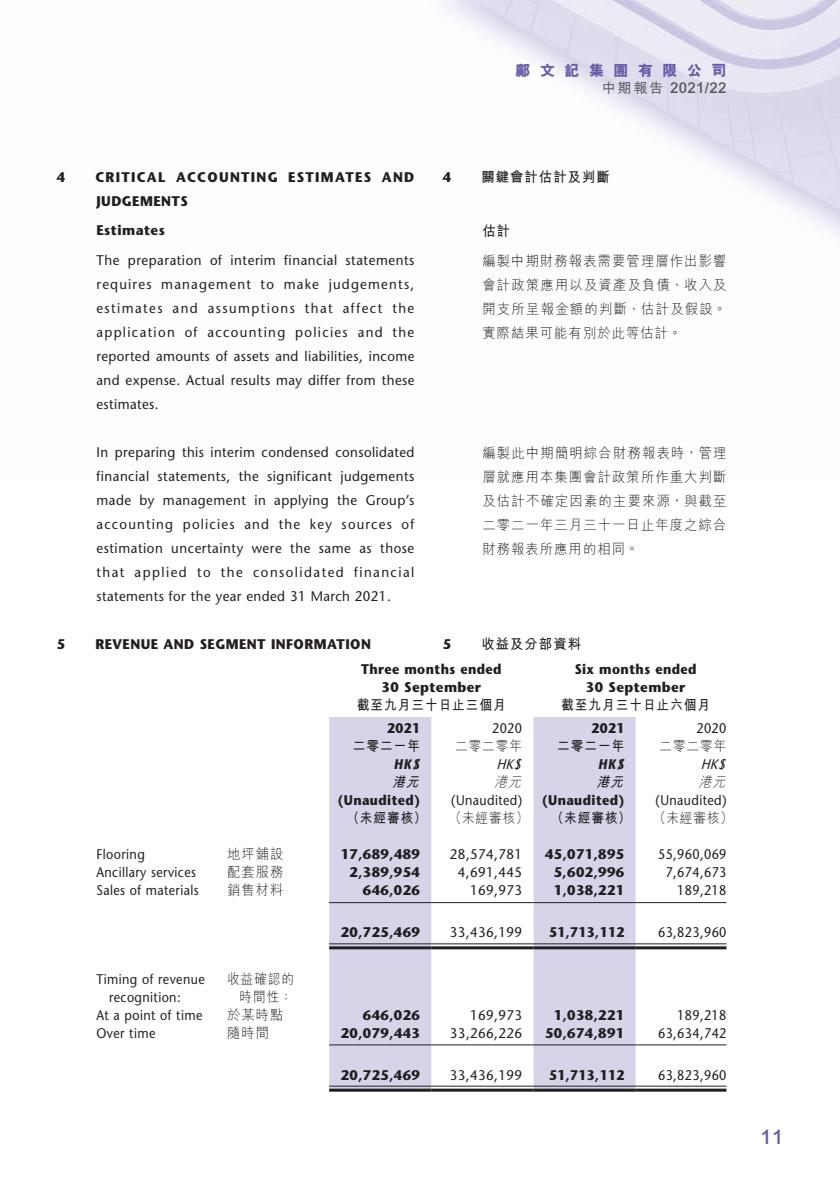
<style>
.page{position:relative;width:840px;height:1191px;background:#fff}
.page>*{position:absolute;margin:0;border:0;box-sizing:border-box;transform-origin:0 0}
.t1{font:500 20px "Arial MT Std";color:#685da8}
.t2{font:500 15px "Arial MT Std";letter-spacing:.03em;color:#57585a}
.t3{font:800 15px "M Hei HK";letter-spacing:.63em;color:#685da8}
.t4{font:500 14px/24px "Stone Sans Std";letter-spacing:.03em;color:#231f20;text-align:justify;scale:.95 1}
.t5{font:500 14px/18px "Stone Sans Std";letter-spacing:.03em;color:#231f20;scale:.9 1}
.t6{font:700 14px/24.4px "Stone Sans Std";letter-spacing:.03em;color:#231f20;scale:.95 1}
.t7{font:300 14px/24px "M Hei HK";letter-spacing:.085em;color:#231f20;text-align:justify;scale:.95 1}
.t8{font:700 14px/18px "Stone Sans Std";letter-spacing:.03em;color:#231f20;text-align:center;scale:.9 1}
.t9{font:700 14px "M Hei HK";letter-spacing:.08em;color:#231f20;scale:.9 1}
.t10{font:700 14px/24px "Stone Sans Std";letter-spacing:.095em;color:#231f20;scale:.95 1}
.t11{font:300 14px/18px "M Hei HK";letter-spacing:.085em;color:#231f20;text-align:right;scale:.9 1}
.t12{font:700 14px "M Hei HK";letter-spacing:.08em;color:#231f20;scale:.95 1}
.t13{font:italic 700 14px "Stone Sans Std";color:#231f20;scale:.9 1}
.t14{font:italic 500 14px "Stone Sans Std";color:#231f20;scale:.9 1}
.t15{font:italic 700 14px "M Hei HK";color:#231f20;scale:.9 1}
.t16{font:italic 300 14px "M Hei HK";color:#231f20;scale:.9 1}
.s1{font-family:"M Hei HK";font-weight:700;font-size:14px;color:#636366}
</style>
<div class="page">
<img style="left:444px;top:0;width:395px;height:233px">
<svg style="left:329px;top:717px;width:306px;height:371px;fill:#d6d4e9"></svg>
<hr style="left:329px;top:902px;width:102px;height:1px;background:#231f20">
<hr style="left:431px;top:902px;width:102px;height:1px;background:#231f20">
<hr style="left:533px;top:902px;width:102px;height:1px;background:#231f20">
<hr style="left:635px;top:902px;width:91px;height:1px;background:#231f20">
<hr style="left:329px;top:943px;width:102px;height:1px;background:#231f20">
<hr style="left:329px;top:946px;width:102px;height:3px;background:#231f20">
<hr style="left:431px;top:943px;width:102px;height:1px;background:#231f20">
<hr style="left:431px;top:946px;width:102px;height:3px;background:#231f20">
<hr style="left:533px;top:943px;width:102px;height:1px;background:#231f20">
<hr style="left:533px;top:946px;width:102px;height:3px;background:#231f20">
<hr style="left:635px;top:943px;width:91px;height:1px;background:#231f20">
<hr style="left:635px;top:946px;width:91px;height:3px;background:#231f20">
<hr style="left:329px;top:1044px;width:102px;height:1px;background:#231f20">
<hr style="left:431px;top:1044px;width:102px;height:1px;background:#231f20">
<hr style="left:533px;top:1044px;width:102px;height:1px;background:#231f20">
<hr style="left:635px;top:1044px;width:91px;height:1px;background:#231f20">
<hr style="left:329px;top:1085px;width:102px;height:1px;background:#231f20">
<hr style="left:329px;top:1088px;width:102px;height:3px;background:#231f20">
<hr style="left:431px;top:1085px;width:102px;height:1px;background:#231f20">
<hr style="left:431px;top:1088px;width:102px;height:3px;background:#231f20">
<hr style="left:533px;top:1085px;width:102px;height:1px;background:#231f20">
<hr style="left:533px;top:1088px;width:102px;height:3px;background:#231f20">
<hr style="left:635px;top:1085px;width:91px;height:1px;background:#231f20">
<hr style="left:635px;top:1088px;width:91px;height:3px;background:#231f20">
<p class="t3" style="left:515px;top:60px;width:212px">鄺文記集團有限公司</p>
<p class="t2" style="left:601px;top:79px;width:126px"><span class="s1">中期報告</span> 2021/22</p>
<p class="t6" style="left:442px;top:165px;width:10px">4</p>
<p class="t12" style="left:481px;top:166px;width:137px">關鍵會計估計及判斷</p>
<p class="t6" style="left:57px;top:165px;width:10px">4</p>
<p class="t10" style="left:95px;top:165px;width:337px">CRITICAL ACCOUNTING ESTIMATES AND<br>JUDGEMENTS</p>
<p class="t6" style="left:96px;top:218px;width:73px">Estimates</p>
<p class="t4" style="left:96px;top:248px;width:336px">The preparation of interim financial statements requires management to make judgements, estimates and assumptions that affect the application of accounting policies and the reported amounts of assets and liabilities, income and expense. Actual results may differ from these estimates.</p>
<p class="t4" style="left:96px;top:440px;width:336px">In preparing this interim condensed consolidated financial statements, the significant judgements made by management in applying the Group’s accounting policies and the key sources of estimation uncertainty were the same as those that applied to the consolidated financial statements for the year ended 31 March 2021.</p>
<p class="t6" style="left:57px;top:632px;width:10px">5</p>
<p class="t6" style="left:361px;top:632px;width:149px;text-indent:-265px">REVENUE AND SEGMENT INFORMATION<br>Three months ended</p>
<p class="t6" style="left:381px;top:674px;width:106px">30 September</p>
<p class="t12" style="left:482px;top:221px;width:31px">估計</p>
<p class="t7" style="left:482px;top:248px;width:258px">編製中期財務報表需要管理層作出影響會計政策應用以及資產及負債、收入及開支所呈報金額的判斷、估計及假設。實際結果可能有別於此等估計。</p>
<p class="t7" style="left:482px;top:440px;width:258px">編製此中期簡明綜合財務報表時，管理層就應用本集團會計政策所作重大判斷及估計不確定因素的主要來源，與截至二零二一年三月三十一日止年度之綜合財務報表所應用的相同。</p>
<p class="t6" style="left:442px;top:632px;width:10px">5</p>
<p class="t12" style="left:481px;top:634px;width:106px">收益及分部資料</p>
<p class="t8" style="left:574px;top:659px;width:137px">Six months ended<br>30 September</p>
<p class="t9" style="left:356px;top:694px;width:167px">截至九月三十日止三個月</p>
<p class="t9" style="left:561px;top:694px;width:167px">截至九月三十日止六個月</p>
<p class="t8" style="left:387px;top:719px;width:38px">2021</p>
<p class="t5" style="left:492px;top:719px;width:35px">2020</p>
<p class="t8" style="left:591px;top:719px;width:38px">2021</p>
<p class="t5" style="left:696px;top:719px;width:35px">2020</p>
<p class="t9" style="left:352px;top:736px;width:76px">二零二一年</p>
<p class="t11" style="left:455px;top:736px;width:76px">二零二零年</p>
<p class="t9" style="left:557px;top:736px;width:76px">二零二一年</p>
<p class="t11" style="left:659px;top:736px;width:76px">二零二零年</p>
<p class="t13" style="left:394px;top:755px;width:30px">HK$</p>
<p class="t14" style="left:496px;top:756px;width:33px">HK$</p>
<p class="t13" style="left:598px;top:755px;width:30px">HK$</p>
<p class="t14" style="left:700px;top:756px;width:33px">HK$</p>
<p class="t15" style="left:392px;top:772px;width:36px">港元</p>
<p class="t16" style="left:494px;top:772px;width:36px">港元</p>
<p class="t15" style="left:596px;top:772px;width:36px">港元</p>
<p class="t16" style="left:698px;top:772px;width:36px">港元</p>
<p class="t8" style="left:337px;top:791px;width:93px">(Unaudited)</p>
<p class="t5" style="left:451px;top:791px;width:80px">(Unaudited)</p>
<p class="t8" style="left:542px;top:791px;width:93px">(Unaudited)</p>
<p class="t5" style="left:655px;top:791px;width:80px">(Unaudited)</p>
<p class="t9" style="left:346px;top:808px;width:90px">（未經審核）</p>
<p class="t11" style="left:449px;top:808px;width:90px">（未經審核）</p>
<p class="t9" style="left:550px;top:808px;width:90px">（未經審核）</p>
<p class="t11" style="left:653px;top:808px;width:90px">（未經審核）</p>
<p class="t5" style="left:96px;top:845px;width:55px">Flooring</p>
<p class="t7" style="left:227px;top:841px;width:61px">地坪鋪設</p>
<p class="t6" style="left:340px;top:842px;width:85px">17,689,489</p>
<p class="t4" style="left:449px;top:842px;width:77px">28,574,781</p>
<p class="t6" style="left:544px;top:842px;width:85px">45,071,895</p>
<p class="t5" style="left:657px;top:845px;width:77px">55,960,069</p>
<p class="t5" style="left:96px;top:863px;width:112px">Ancillary services</p>
<p class="t7" style="left:227px;top:859px;width:61px">配套服務</p>
<p class="t6" style="left:349px;top:860px;width:76px">2,389,954</p>
<p class="t4" style="left:457px;top:860px;width:69px">4,691,445</p>
<p class="t6" style="left:553px;top:860px;width:76px">5,602,996</p>
<p class="t5" style="left:665px;top:863px;width:69px">7,674,673</p>
<p class="t5" style="left:96px;top:881px;width:115px">Sales of materials</p>
<p class="t7" style="left:227px;top:877px;width:61px">銷售材料</p>
<p class="t6" style="left:363px;top:878px;width:61px">646,026</p>
<p class="t4" style="left:470px;top:878px;width:56px">169,973</p>
<p class="t6" style="left:553px;top:878px;width:76px">1,038,221</p>
<p class="t5" style="left:676px;top:881px;width:56px">189,218</p>
<p class="t6" style="left:340px;top:920px;width:85px">20,725,469</p>
<p class="t4" style="left:449px;top:920px;width:77px">33,436,199</p>
<p class="t8" style="left:549px;top:923px;width:85px">51,713,112</p>
<p class="t5" style="left:657px;top:923px;width:77px">63,823,960</p>
<p class="t5" style="left:109px;top:969px;width:108px;text-indent:-13px">Timing of revenue recognition:</p>
<p class="t11" style="left:227px;top:969px;width:76px">收益確認的時間性：</p>
<p class="t5" style="left:96px;top:1005px;width:119px">At a point of time</p>
<p class="t7" style="left:227px;top:1002px;width:61px">於某時點</p>
<p class="t6" style="left:363px;top:1002px;width:61px">646,026</p>
<p class="t4" style="left:470px;top:1002px;width:56px">169,973</p>
<p class="t6" style="left:553px;top:1002px;width:76px">1,038,221</p>
<p class="t5" style="left:676px;top:1005px;width:56px">189,218</p>
<p class="t5" style="left:96px;top:1023px;width:67px">Over time</p>
<p class="t7" style="left:227px;top:1020px;width:46px">隨時間</p>
<p class="t6" style="left:340px;top:1020px;width:85px">20,079,443</p>
<p class="t4" style="left:449px;top:1020px;width:77px">33,266,226</p>
<p class="t6" style="left:544px;top:1020px;width:85px">50,674,891</p>
<p class="t5" style="left:657px;top:1023px;width:77px">63,634,742</p>
<p class="t6" style="left:340px;top:1062px;width:85px">20,725,469</p>
<p class="t4" style="left:449px;top:1062px;width:77px">33,436,199</p>
<p class="t8" style="left:549px;top:1065px;width:85px">51,713,112</p>
<p class="t5" style="left:657px;top:1065px;width:77px">63,823,960</p>
<h1 class="t1" style="left:760px;top:1125px;width:24px">11</h1>
</div>
